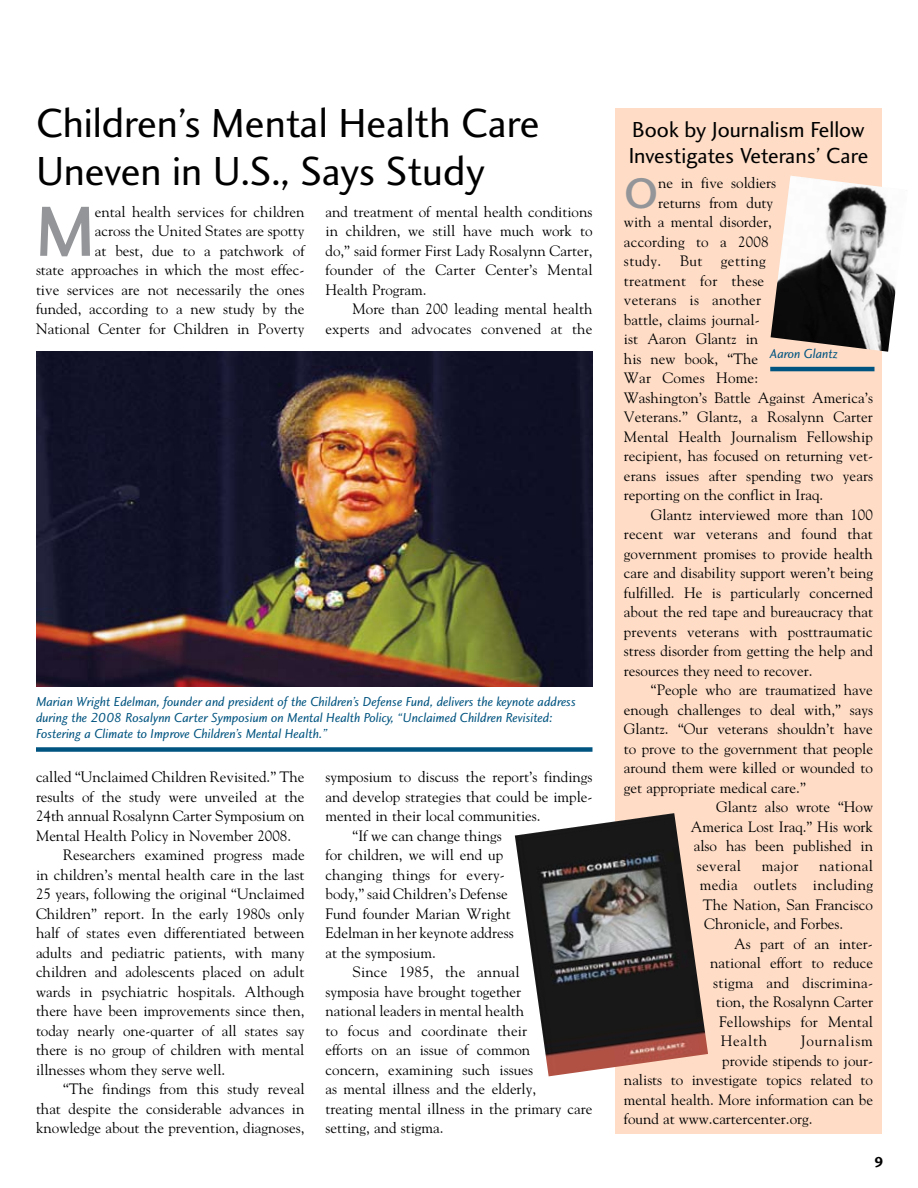
<style>
.page{position:relative;width:918px;height:1188px;background:#fff}
.page>*{position:absolute;margin:0;border:0;box-sizing:border-box;transform-origin:0 0}
.t1{font:73.5px "Charlotte Sans Medium Plain";color:#939598}
.t2{font:44.25px "Charlotte Sans Medium Plain";color:#939598}
.t3{font:42px/48px "Charlotte Sans Book Plain";color:#000}
.t4{font:22.5px/25.5px "Charlotte Sans Book Plain";color:#000}
.t5{font:15px/19.5px "Goudy";color:#000;text-align:right}
.t6{font:15px "Goudy";letter-spacing:.02em;color:#000}
.t7{font:15px "Goudy";letter-spacing:.025em;color:#000}
.t8{font:15px "Goudy";letter-spacing:.03em;color:#000}
.t9{font:15px "Goudy";letter-spacing:.055em;color:#000}
.t10{font:15px "Charlotte Sans Bold Plain";color:#000}
.t11{font:13.5px/16.2px "Charlotte Sans Book Italic Plain";color:#005480}
</style>
<div class="page">
<div style="left:36px;top:747px;width:556px;height:5px;background:#005480"></div>
<img style="left:36px;top:352px;width:556px;height:335px">
<div style="left:615px;top:108px;width:267px;height:1026px;background:#fedcc6"></div>
<img style="left:771px;top:176px;width:125px;height:176px">
<img style="left:515px;top:813px;width:193px;height:263px">
<hr style="left:770px;top:367px;width:104px;height:4px;background:#005480">
<h3 class="t3" style="left:36px;top:98px;width:505px">Children’s Mental Health Care<br>Uneven in U.S., Says Study</h3>
<p class="t5" style="left:36px;top:201px;width:270px">ental health services for children<br>across the United States are spotty<br>at best, due to a patchwork of<br>state approaches in which the most effec&shy;tive services are not necessarily the ones funded, according to a new study by the National Center for Children in Poverty</p>
<h1 class="t1" style="left:36px;top:187px;width:20px">M</h1>
<p class="t5" style="left:326px;top:201px;width:269px;text-align:justify">and treatment of mental health conditions in children, we still have much work to do,” said former First Lady Rosalynn Carter, founder of the Carter Center’s Mental Health Program.</p>
<p class="t5" style="left:326px;top:299px;width:268px">More than 200 leading mental health experts and advocates convened at the</p>
<p class="t11" style="left:36px;top:693px;width:541px">Marian Wright Edelman, founder and president of the Children’s Defense Fund, delivers the keynote address during the 2008 Rosalynn Carter Symposium on Mental Health Policy, “Unclaimed Children Revisited:<br>Fostering a Climate to Improve Children’s Mental Health.”</p>
<p class="t5" style="left:36px;top:767px;width:270px">called “Unclaimed Children Revisited.” The</p>
<p class="t5" style="left:36px;top:786px;width:270px">results of the study were unveiled at the</p>
<p class="t5" style="left:36px;top:806px;width:270px">24th annual Rosalynn Carter Symposium on</p>
<p class="t5" style="left:36px;top:825px;width:257px">Mental Health Policy in November 2008.</p>
<p class="t5" style="left:63px;top:845px;width:243px">Researchers examined progress made</p>
<p class="t5" style="left:36px;top:864px;width:270px">in children’s mental health care in the last</p>
<p class="t5" style="left:36px;top:884px;width:270px">25 years, following the original “Unclaimed</p>
<p class="t5" style="left:36px;top:903px;width:270px">Children” report. In the early 1980s only</p>
<p class="t5" style="left:36px;top:923px;width:270px">half of states even differentiated between</p>
<p class="t5" style="left:36px;top:942px;width:270px">adults and pediatric patients, with many</p>
<p class="t5" style="left:36px;top:962px;width:270px">children and adolescents placed on adult</p>
<p class="t5" style="left:36px;top:981px;width:270px">wards in psychiatric hospitals. Although</p>
<p class="t5" style="left:36px;top:1001px;width:270px">there have been improvements since then,</p>
<p class="t5" style="left:36px;top:1020px;width:270px">today nearly one-quarter of all states say</p>
<p class="t5" style="left:36px;top:1040px;width:270px">there is no group of children with mental</p>
<p class="t5" style="left:36px;top:1059px;width:191px">illnesses whom they serve well.</p>
<p class="t5" style="left:63px;top:1079px;width:243px">“The findings from this study reveal</p>
<p class="t5" style="left:36px;top:1098px;width:270px">that despite the considerable advances in</p>
<p class="t5" style="left:36px;top:1118px;width:270px">knowledge about the prevention, diagnoses,</p>
<p class="t5" style="left:326px;top:767px;width:269px">symposium to discuss the report’s findings</p>
<p class="t5" style="left:326px;top:786px;width:269px">and develop strategies that could be imple-</p>
<p class="t5" style="left:326px;top:806px;width:217px">mented in their local communities.</p>
<p class="t5" style="left:352px;top:825px;width:151px">“If we can change things</p>
<p class="t5" style="left:326px;top:845px;width:179px">for children, we will end up</p>
<p class="t5" style="left:326px;top:864px;width:181px">changing things for every-</p>
<p class="t5" style="left:326px;top:884px;width:184px">body,” said Children’s Defense</p>
<p class="t5" style="left:326px;top:903px;width:187px">Fund founder Marian Wright</p>
<p class="t5" style="left:326px;top:923px;width:190px">Edelman in her keynote address</p>
<p class="t5" style="left:326px;top:942px;width:112px">at the symposium.</p>
<p class="t5" style="left:352px;top:962px;width:169px">Since 1985, the annual</p>
<p class="t5" style="left:326px;top:981px;width:197px">symposia have brought together</p>
<p class="t5" style="left:326px;top:1001px;width:200px">national leaders in mental health</p>
<p class="t5" style="left:326px;top:1020px;width:203px">to focus and coordinate their</p>
<p class="t5" style="left:326px;top:1040px;width:206px">efforts on an issue of common</p>
<p class="t5" style="left:326px;top:1059px;width:209px">concern, examining such issues</p>
<p class="t5" style="left:326px;top:1079px;width:212px">as mental illness and the elderly,</p>
<p class="t5" style="left:326px;top:1098px;width:268px">treating mental illness in the primary care</p>
<p class="t5" style="left:326px;top:1118px;width:120px">setting, and stigma.</p>
<h3 class="t4" style="left:629px;top:117px;width:241px">Book by Journalism Fellow<br>I nvestigates Veterans’ Care</h3>
<h2 class="t2" style="left:624px;top:167px;width:36px">O</h2>
<p class="t5" style="left:658px;top:173px;width:120px">ne in five soldiers</p>
<p class="t5" style="left:658px;top:192px;width:117px">returns from duty</p>
<p class="t5" style="left:624px;top:212px;width:149px">with a mental disorder,</p>
<p class="t5" style="left:624px;top:231px;width:146px">according to a 2008</p>
<p class="t7" style="left:624px;top:252px;width:143px">study. But getting</p>
<p class="t6" style="left:624px;top:271px;width:142px">treatment for these</p>
<p class="t5" style="left:624px;top:290px;width:139px">veterans is another</p>
<p class="t5" style="left:624px;top:309px;width:137px">battle, claims journal-</p>
<p class="t5" style="left:624px;top:329px;width:136px">ist Aaron Glantz in</p>
<p class="t5" style="left:624px;top:348px;width:136px">his new book, “The</p>
<p class="t5" style="left:624px;top:368px;width:136px">War Comes Home:</p>
<p class="t5" style="left:624px;top:387px;width:251px">Washington’s Battle Against America’s</p>
<p class="t5" style="left:624px;top:407px;width:250px">Veterans.” Glantz, a Rosalynn Carter</p>
<p class="t5" style="left:624px;top:426px;width:250px">Mental Health Journalism Fellowship</p>
<p class="t5" style="left:624px;top:446px;width:250px">recipient, has focused on returning vet-</p>
<p class="t5" style="left:624px;top:465px;width:251px">erans issues after spending two years</p>
<p class="t5" style="left:624px;top:485px;width:201px">reporting on the conflict in Iraq.</p>
<p class="t5" style="left:651px;top:504px;width:223px">Glantz interviewed more than 100</p>
<p class="t5" style="left:624px;top:524px;width:250px">recent war veterans and found that</p>
<p class="t5" style="left:624px;top:543px;width:250px">government promises to provide health</p>
<p class="t5" style="left:624px;top:563px;width:251px">care and disability support weren’t being</p>
<p class="t5" style="left:624px;top:582px;width:251px">fulfilled. He is particularly concerned</p>
<p class="t5" style="left:624px;top:602px;width:251px">about the red tape and bureaucracy that</p>
<p class="t5" style="left:624px;top:621px;width:250px">prevents veterans with posttraumatic</p>
<p class="t5" style="left:624px;top:641px;width:251px">stress disorder from getting the help and</p>
<p class="t5" style="left:624px;top:660px;width:190px">resources they need to recover.</p>
<p class="t5" style="left:651px;top:680px;width:223px">“People who are traumatized have</p>
<p class="t5" style="left:624px;top:699px;width:251px">enough challenges to deal with,” says</p>
<p class="t5" style="left:624px;top:719px;width:250px">Glantz. “Our veterans shouldn’t have</p>
<p class="t5" style="left:624px;top:738px;width:251px">to prove to the government that people</p>
<p class="t5" style="left:624px;top:758px;width:250px">around them were killed or wounded to</p>
<p class="t5" style="left:624px;top:777px;width:183px">get appropriate medical care.”</p>
<p class="t5" style="left:716px;top:797px;width:158px">Glantz also wrote “How</p>
<p class="t5" style="left:691px;top:816px;width:184px">America Lost Iraq.” His work</p>
<p class="t5" style="left:694px;top:836px;width:181px">also has been published in</p>
<p class="t8" style="left:697px;top:856px;width:46px">several</p>
<p class="t5" style="left:762px;top:855px;width:38px">major</p>
<p class="t8" style="left:819px;top:856px;width:55px">national</p>
<p class="t6" style="left:700px;top:876px;width:175px">media outlets including</p>
<p class="t5" style="left:703px;top:894px;width:172px">The Nation, San Francisco</p>
<p class="t5" style="left:704px;top:914px;width:141px">Chronicle, and Forbes.</p>
<p class="t5" style="left:734px;top:933px;width:140px">As part of an inter-</p>
<p class="t5" style="left:710px;top:953px;width:164px">national effort to reduce</p>
<p class="t5" style="left:713px;top:972px;width:161px">stigma and discrimina-</p>
<p class="t5" style="left:716px;top:992px;width:158px">tion, the Rosalynn Carter</p>
<p class="t5" style="left:719px;top:1011px;width:155px">Fellowships for Mental</p>
<p class="t5" style="left:721px;top:1031px;width:48px">Health</p>
<p class="t9" style="left:801px;top:1032px;width:74px">Journalism</p>
<p class="t5" style="left:722px;top:1050px;width:152px">provide stipends to jour-</p>
<p class="t5" style="left:624px;top:1070px;width:251px">nalists to investigate topics related to</p>
<p class="t5" style="left:624px;top:1089px;width:251px">mental health. More information can be</p>
<p class="t5" style="left:624px;top:1109px;width:190px">found at www.cartercenter.org.</p>
<p class="t11" style="left:770px;top:345px;width:69px">Aaron Glantz</p>
<p class="t10" style="left:874px;top:1153px;width:11px">9</p>
</div>
